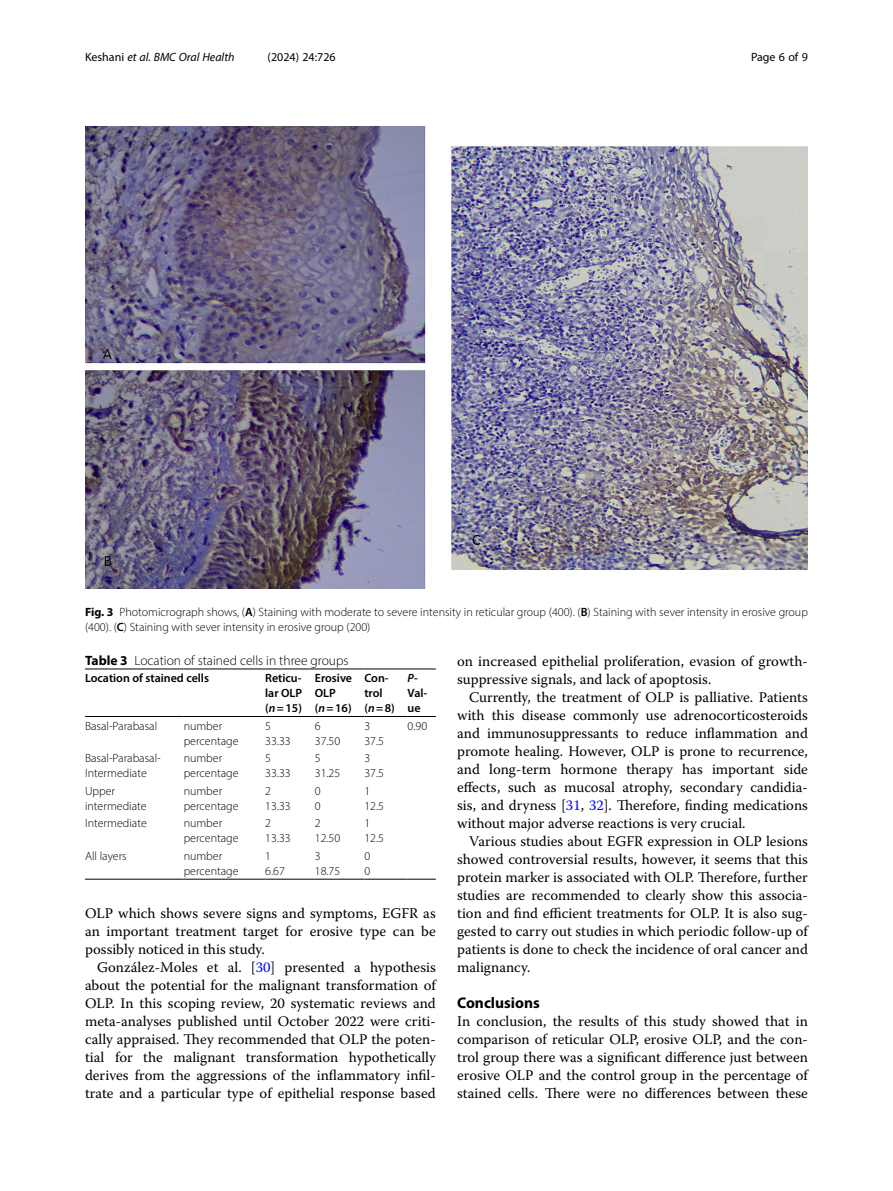
<style>
.page{position:relative;width:893px;height:1191px;background:#fff}
.page>*{position:absolute;margin:0;border:0;box-sizing:border-box;transform-origin:0 0}
.Head_1{font:700 15.45px "Myriad Pro";color:#000}
.Body_Text_Indent{font:14.7px/18px "Warnock Pro";color:#000;text-align:justify}
.Body_Text{font:14.7px/18px "Warnock Pro";color:#000;text-align:justify}
.Table_Caption{font:300 13.5px "Myriad Pro";color:#000}
.Table_Body{font:300 12px/15px "Myriad Pro";color:#000}
.Figure_Caption{font:300 12px/15px "Myriad Pro";color:#000}
.Table_Head{font:600 12px/15px "Myriad Pro";color:#000}
.t1{font:italic 12px "Myriad Pro";color:#000}
.t2{font:12px "Myriad Pro";color:#000}
.s1{font-style:normal}
.s2{font-weight:700}
.s3{font-weight:600}
.s4{font-style:italic}
.s5{color:#00f}
</style>
<div class="page">
<hr style="left:184px;top:716px;width:81px;height:1px;background:#000">
<svg style="left:408px;top:879px;width:28px;height:1px"></svg>
<hr style="left:85px;top:716px;width:99px;height:1px;background:#000">
<hr style="left:265px;top:668px;width:50px;height:1px;background:#000">
<hr style="left:265px;top:716px;width:50px;height:1px;background:#000">
<hr style="left:315px;top:668px;width:49px;height:1px;background:#000">
<hr style="left:315px;top:716px;width:49px;height:1px;background:#000">
<hr style="left:364px;top:668px;width:44px;height:1px;background:#000">
<hr style="left:364px;top:716px;width:44px;height:1px;background:#000">
<svg style="left:408px;top:668px;width:28px;height:1px"></svg>
<svg style="left:408px;top:716px;width:28px;height:1px"></svg>
<hr style="left:85px;top:879px;width:99px;height:1px;background:#000">
<hr style="left:184px;top:879px;width:81px;height:1px;background:#000">
<hr style="left:265px;top:879px;width:50px;height:1px;background:#000">
<hr style="left:315px;top:879px;width:49px;height:1px;background:#000">
<hr style="left:364px;top:879px;width:44px;height:1px;background:#000">
<hr style="left:85px;top:668px;width:99px;height:1px;background:#000">
<hr style="left:184px;top:668px;width:81px;height:1px;background:#000">
<img style="left:85px;top:126px;width:723px;height:463px">
<p class="t1" style="left:85px;top:50px;width:151px"><span class="s1">Keshani</span> et al. BMC Oral Health</p>
<p class="t2" style="left:268px;top:50px;width:70px">(2024) 24:726</p>
<p class="t2" style="left:751px;top:50px;width:58px">Page 6 of 9</p>
<p class="Figure_Caption" style="left:85px;top:604px;width:724px"><span class="s2">Fig. 3</span> Photomicrograph shows, (<span class="s3">A</span>) Staining with moderate to severe intensity in reticular group (400). (<span class="s3">B</span>) Staining with sever intensity in erosive group (400). (<span class="s3">C</span>) Staining with sever intensity in erosive group (200)</p>
<p class="Table_Caption" style="left:85px;top:652px;width:265px"><span class="s2">Table 3</span> Location of stained cells in three groups</p>
<p class="Table_Head" style="left:85px;top:670px;width:125px">Location of stained cells</p>
<p class="Table_Head" style="left:265px;top:670px;width:39px;text-align:justify">Reticu&shy;lar OLP (<span class="s4">n</span>=15)</p>
<p class="Table_Head" style="left:315px;top:670px;width:39px">Erosive<br>OLP (<span class="s4">n</span>=16)</p>
<p class="Table_Head" style="left:364px;top:670px;width:32px">Con&shy;trol (<span class="s4">n</span>=8)</p>
<p class="Table_Head" style="left:408px;top:670px;width:21px"><span class="s4">P</span>-<br>Val&shy;ue</p>
<p class="Table_Body" style="left:85px;top:718px;width:74px">Basal-Parabasal</p>
<p class="Table_Body" style="left:184px;top:718px;width:40px">number</p>
<p class="Table_Body" style="left:184px;top:733px;width:56px">percentage</p>
<p class="Table_Body" style="left:315px;top:718px;width:7px">6</p>
<p class="Table_Body" style="left:315px;top:733px;width:27px">37.50</p>
<p class="Table_Body" style="left:364px;top:718px;width:7px">3</p>
<p class="Table_Body" style="left:364px;top:733px;width:21px">37.5</p>
<p class="Table_Body" style="left:408px;top:718px;width:21px">0.90</p>
<p class="Table_Body" style="left:265px;top:718px;width:7px">5</p>
<p class="Table_Body" style="left:265px;top:733px;width:27px">33.33</p>
<p class="Table_Body" style="left:85px;top:750px;width:77px">Basal-Parabasal-<br>Intermediate</p>
<p class="Table_Body" style="left:184px;top:750px;width:40px">number</p>
<p class="Table_Body" style="left:184px;top:765px;width:56px">percentage</p>
<p class="Table_Body" style="left:85px;top:783px;width:63px">Upper intermediate</p>
<p class="Table_Body" style="left:184px;top:783px;width:40px">number</p>
<p class="Table_Body" style="left:184px;top:798px;width:56px">percentage</p>
<p class="Table_Body" style="left:85px;top:815px;width:63px">Intermediate</p>
<p class="Table_Body" style="left:184px;top:815px;width:40px">number</p>
<p class="Table_Body" style="left:184px;top:830px;width:56px">percentage</p>
<p class="Table_Body" style="left:85px;top:848px;width:43px">All layers</p>
<p class="Table_Body" style="left:184px;top:848px;width:40px">number</p>
<p class="Table_Body" style="left:184px;top:863px;width:56px">percentage</p>
<p class="Table_Body" style="left:265px;top:750px;width:7px">5</p>
<p class="Table_Body" style="left:265px;top:765px;width:27px">33.33</p>
<p class="Table_Body" style="left:315px;top:750px;width:7px">5</p>
<p class="Table_Body" style="left:315px;top:765px;width:27px">31.25</p>
<p class="Table_Body" style="left:364px;top:750px;width:7px">3</p>
<p class="Table_Body" style="left:364px;top:765px;width:21px">37.5</p>
<p class="Table_Body" style="left:265px;top:783px;width:7px">2</p>
<p class="Table_Body" style="left:265px;top:798px;width:27px">13.33</p>
<p class="Table_Body" style="left:315px;top:783px;width:7px">0</p>
<p class="Table_Body" style="left:315px;top:798px;width:7px">0</p>
<p class="Table_Body" style="left:364px;top:783px;width:7px">1</p>
<p class="Table_Body" style="left:364px;top:798px;width:21px">12.5</p>
<p class="Table_Body" style="left:265px;top:815px;width:7px">2</p>
<p class="Table_Body" style="left:265px;top:830px;width:27px">13.33</p>
<p class="Table_Body" style="left:315px;top:815px;width:7px">2</p>
<p class="Table_Body" style="left:315px;top:830px;width:27px">12.50</p>
<p class="Table_Body" style="left:364px;top:815px;width:7px">1</p>
<p class="Table_Body" style="left:364px;top:830px;width:21px">12.5</p>
<p class="Table_Body" style="left:265px;top:848px;width:7px">1</p>
<p class="Table_Body" style="left:265px;top:863px;width:21px">6.67</p>
<p class="Table_Body" style="left:315px;top:848px;width:7px">3</p>
<p class="Table_Body" style="left:315px;top:863px;width:27px">18.75</p>
<p class="Table_Body" style="left:364px;top:848px;width:7px">0</p>
<p class="Table_Body" style="left:364px;top:863px;width:7px">0</p>
<p class="Body_Text_Indent" style="left:85px;top:904px;width:352px">OLP which shows severe signs and symptoms, EGFR as an important treatment target for erosive type can be possibly noticed in this study.</p>
<p class="Body_Text_Indent" style="left:85px;top:958px;width:352px;text-indent:12px">González-Moles et al. [<span class="s5">30</span>] presented a hypothesis about the potential for the malignant transformation of OLP. In this scoping review, 20 systematic reviews and meta-analyses published until October 2022 were criti&shy;cally appraised. They recommended that OLP the poten&shy;tial for the malignant transformation hypothetically derives from the aggressions of the inflammatory infil&shy;trate and a particular type of epithelial response based</p>
<p class="Body_Text_Indent" style="left:457px;top:652px;width:352px">on increased epithelial proliferation, evasion of growth&shy;suppressive signals, and lack of apoptosis.</p>
<p class="Body_Text_Indent" style="left:457px;top:688px;width:352px;text-indent:12px">Currently, the treatment of OLP is palliative. Patients with this disease commonly use adrenocorticosteroids and immunosuppressants to reduce inflammation and promote healing. However, OLP is prone to recurrence, and long-term hormone therapy has important side effects, such as mucosal atrophy, secondary candidia&shy;sis, and dryness [<span class="s5">31</span>, <span class="s5">32</span>]. Therefore, finding medications without major adverse reactions is very crucial.</p>
<p class="Body_Text_Indent" style="left:457px;top:832px;width:352px;text-indent:12px">Various studies about EGFR expression in OLP lesions showed controversial results, however, it seems that this protein marker is associated with OLP. Therefore, further studies are recommended to clearly show this associa&shy;tion and find efficient treatments for OLP. It is also sug&shy;gested to carry out studies in which periodic follow-up of patients is done to check the incidence of oral cancer and malignancy.</p>
<p class="Head_1" style="left:457px;top:993px;width:84px">Conclusions</p>
<p class="Body_Text" style="left:457px;top:1012px;width:352px">In conclusion, the results of this study showed that in comparison of reticular OLP, erosive OLP, and the con&shy;trol group there was a significant difference just between erosive OLP and the control group in the percentage of stained cells. There were no differences between these</p>
</div>
